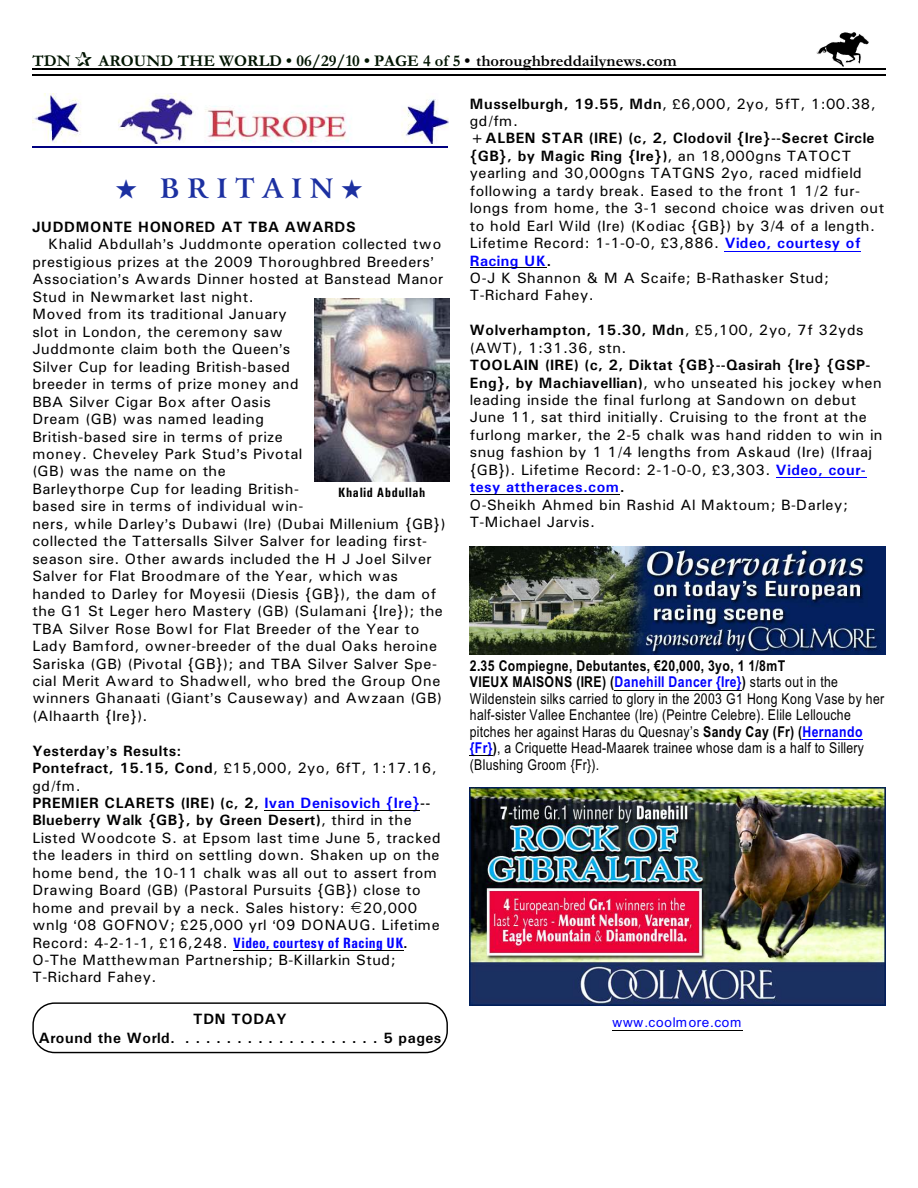
<style>
.page{position:relative;width:918px;height:1188px;background:#fff}
.page>*{position:absolute;margin:0;border:0;box-sizing:border-box;transform-origin:0 0}
.t1{font:700 27px "Arrus BT";letter-spacing:.295em;color:#1c30a1}
.t2{font:700 16.5px "Garamond";letter-spacing:.005em;color:#001400}
.t3{font:15px/17.4px "Univers";letter-spacing:.03em;color:#000}
.t4{font:15px/16.5px "Arial Narrow";letter-spacing:.025em;color:#000}
.t5{font:700 15px/19.2px "Univers";letter-spacing:.04em;color:#000;text-align:center}
.t6{font:700 15px "Univers Condensed";letter-spacing:.025em;color:#00f}
.t7{font:13.5px "Arial";letter-spacing:.06em;color:#00f}
.t8{font:700 13.5px "Univers Condensed";letter-spacing:.055em;color:#000}
.s1{color:#000}
.s2{font-weight:700}
.s3{font-weight:700;color:#00f}
.s4{font-family:"Univers";font-weight:400;color:#000}
</style>
<div class="page">
<img style="left:817px;top:32px;width:51px;height:34px">
<hr style="left:32px;top:68px;width:853px;height:1px;background:#000">
<hr style="left:32px;top:75px;width:853px;height:1px;background:#000">
<img style="left:32px;top:93px;width:416px;height:51px">
<hr style="left:32px;top:147px;width:416px;height:1px;background:#000080">
<hr style="left:615px;top:690px;width:127px;height:1px;background:#000">
<hr style="left:802px;top:739px;width:61px;height:1px;background:#00f">
<svg style="left:470px;top:755px;width:23px;height:1px"></svg>
<img style="left:470px;top:788px;width:416px;height:217px">
<hr style="left:613px;top:1030px;width:130px;height:1px;background:#000">
<img style="left:470px;top:547px;width:416px;height:108px">
<hr style="left:265px;top:810px;width:155px;height:1px;background:#000">
<hr style="left:233px;top:950px;width:171px;height:1px;background:#000">
<hr style="left:725px;top:251px;width:136px;height:1px;background:#00f">
<hr style="left:470px;top:268px;width:76px;height:1px;background:#000">
<hr style="left:776px;top:477px;width:90px;height:1px;background:#00f">
<hr style="left:470px;top:494px;width:150px;height:1px;background:#000">
<img style="left:314px;top:299px;width:136px;height:182px">
<div style="left:32px;top:1002px;width:416px;height:51px;border:1px solid #000;border-radius:22px"></div>
<p class="t2" style="left:32px;top:55px;width:40px">TDN</p>
<p class="t2" style="left:98px;top:55px;width:580px">AROUND THE WORLD • 06/29/10 • PAGE 4 of 5 <span class="s1">• thoroughbreddailynews.com</span></p>
<h1 class="t1" style="left:116px;top:177px;width:249px">★ BRITAIN★</h1>
<p class="t5" style="left:32px;top:219px;width:325px">JUDDMONTE HONORED AT TBA AWARDS</p>
<p class="t3" style="left:32px;top:237px;width:415px;text-indent:16px">Khalid Abdullah s Juddmonte operation collected two prestigious prizes at the 2009 Thoroughbred Breeders Association s Awards Dinner hosted at Banstead Manor Stud in Newmarket last night.<br>Moved from its traditional January<br>slot in London, the ceremony saw<br>Juddmonte claim both the Queen s<br>Silver Cup for leading British-based<br>breeder in terms of prize money and<br>BBA Silver Cigar Box after Oasis<br>Dream (GB) was named leading<br>British-based sire in terms of prize<br>money. Cheveley Park Stud s Pivotal<br>(GB) was the name on the<br>Barleythorpe Cup for leading British-<br>based sire in terms of individual win-<br>ners, while Darley s Dubawi (Ire) (Dubai Millenium {GB}) collected the Tattersalls Silver Salver for leading first&shy;season sire. Other awards included the H J Joel Silver Salver for Flat Broodmare of the Year, which was handed to Darley for Moyesii (Diesis {GB}), the dam of the G1 St Leger hero Mastery (GB) (Sulamani {Ire}); the TBA Silver Rose Bowl for Flat Breeder of the Year to Lady Bamford, owner-breeder of the dual Oaks heroine Sariska (GB) (Pivotal {GB}); and TBA Silver Salver Spe&shy;cial Merit Award to Shadwell, who bred the Group One winners Ghanaati (Giant s Causeway) and Awzaan (GB) (Alhaarth {Ire}).</p>
<p class="t3" style="left:32px;top:743px;width:410px"><span class="s2">Yesterday s Results:<br>Pontefract, 15.15, Cond</span>, 15,000, 2yo, 6fT, 1:17.16, gd/fm.<br><span class="s2">PREMIER CLARETS (IRE) (c, 2,</span> <span class="s3">Ivan Denisovich {Ire}</span><span class="s2">-- Blueberry Walk {GB}, by Green Desert)</span>, third in the Listed Woodcote S. at Epsom last time June 5, tracked the leaders in third on settling down. Shaken up on the home bend, the 10-11 chalk was all out to assert from Drawing Board (GB) (Pastoral Pursuits {GB}) close to home and prevail by a neck. Sales history: 20,000 wnlg 08 GOFNOV; 25,000 yrl 09 DONAUG. Lifetime</p>
<p class="t6" style="left:32px;top:937px;width:376px"><span class="s4">Record: 4-2-1-1, 16,248.</span> Video, courtesy of Racing UK<span class="s1">.</span></p>
<p class="t3" style="left:32px;top:952px;width:365px">O-The Matthewman Partnership; B-Killarkin Stud;<br>T-Richard Fahey.</p>
<p class="t8" style="left:338px;top:488px;width:89px">Khalid Abdullah</p>
<p class="t5" style="left:39px;top:1011px;width:404px">TDN TODAY<br>Around the World. ...................5 pages</p>
<p class="t3" style="left:470px;top:96px;width:408px"><span class="s2">Musselburgh, 19.55, Mdn</span>, 6,000, 2yo, 5fT, 1:00.38, gd/fm.</p>
<p class="t3" style="left:470px;top:131px;width:416px"><span class="s2">+ALBEN STAR (IRE) (c, 2, Clodovil {Ire}--Secret Circle {GB}, by Magic Ring {Ire})</span>, an 18,000gns TATOCT yearling and 30,000gns TATGNS 2yo, raced midfield following a tardy break. Eased to the front 1 1/2 fur&shy;longs from home, the 3-1 second choice was driven out to hold Earl Wild (Ire) (Kodiac {GB}) by 3/4 of a length.<br>Lifetime Record: 1-1-0-0, 3,886. <span class="s3">Video, courtesy of Racing UK</span><span class="s2">.<br></span>O-J K Shannon &amp; M A Scaife; B-Rathasker Stud; T-Richard Fahey.</p>
<p class="t3" style="left:470px;top:323px;width:395px"><span class="s2">Wolverhampton, 15.30, Mdn</span>, 5,100, 2yo, 7f 32yds (AWT), 1:31.36, stn.</p>
<p class="t3" style="left:470px;top:358px;width:414px"><span class="s2">TOOLAIN (IRE) (c, 2, Diktat {GB}--Qasirah {Ire} {GSP-Eng}, by Machiavellian)</span>, who unseated his jockey when leading inside the final furlong at Sandown on debut June 11, sat third initially. Cruising to the front at the furlong marker, the 2-5 chalk was hand ridden to win in snug fashion by 1 1/4 lengths from Askaud (Ire) (Ifraaj {GB}). Lifetime Record: 2-1-0-0, 3,303. <span class="s3">Video, cour&shy;tesy attheraces.com</span><span class="s2">.<br></span>O-Sheikh Ahmed bin Rashid Al Maktoum; B-Darley; T-Michael Jarvis.</p>
<p class="t4" style="left:470px;top:659px;width:416px"><span class="s2">2.35 Compiegne, Debutantes, €20,000, 3yo, 1 1/8mT<br>VIEUX MAISONS (IRE) (</span><span class="s3">Danehill Dancer {Ire}</span><span class="s2">)</span> starts out in the Wildenstein silks carried to glory in the 2003 G1 Hong Kong Vase by her half-sister Vallee Enchantee (Ire) (Peintre Celebre). Elile Lellouche pitches her against Haras du Quesnay’s <span class="s2">Sandy Cay (Fr) (</span><span class="s3">Hernando {Fr}</span><span class="s2">)</span>, a Criquette Head-Maarek trainee whose dam is a half to Sillery (Blushing Groom {Fr}).</p>
<p class="t7" style="left:613px;top:1018px;width:131px">www.coolmore.com</p>
</div>
